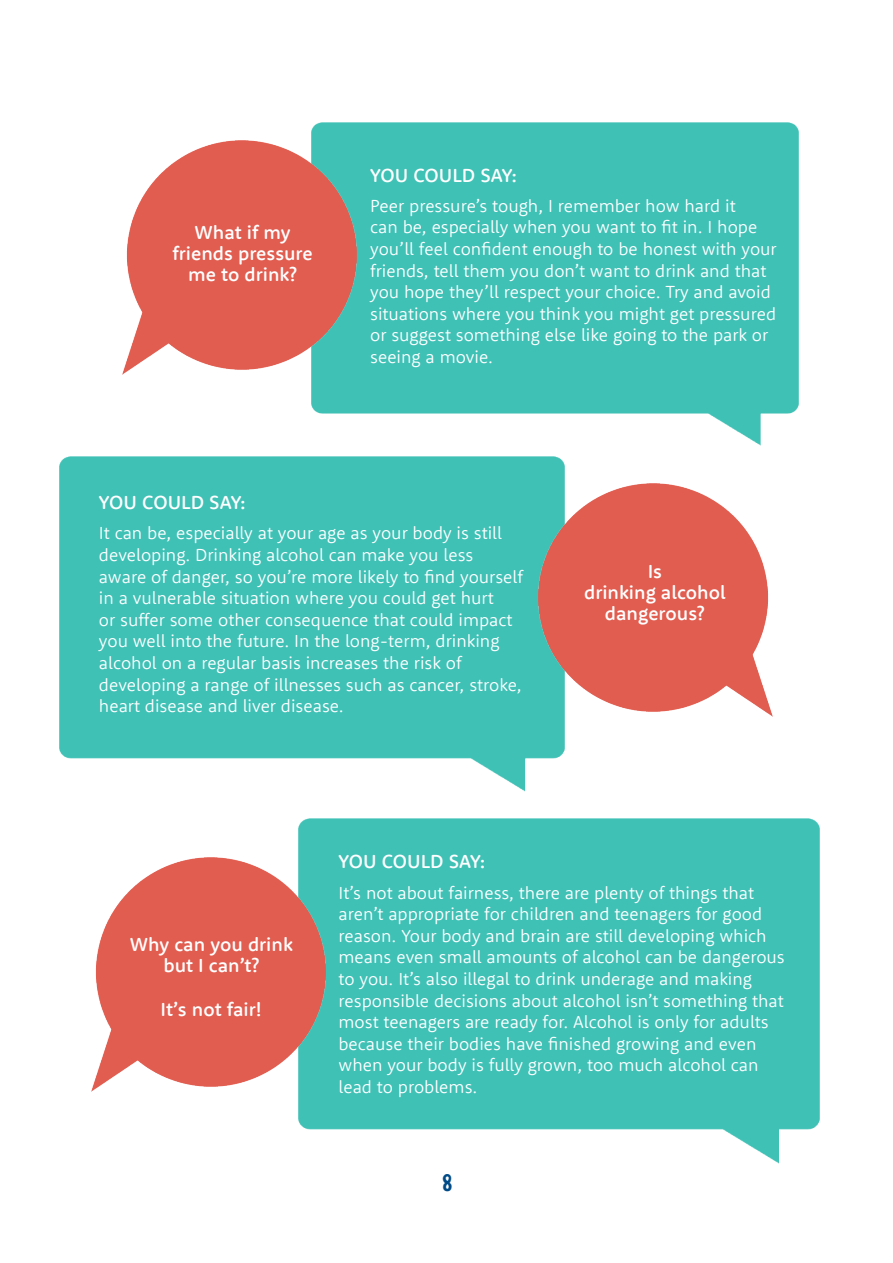
<style>
.page{position:relative;width:893px;height:1263px;background:#fff}
.page>*{position:absolute;margin:0;border:0;box-sizing:border-box;transform-origin:0 0}
.t1{font:24px "Mindset Slim";color:#004b87}
.t2{font:500 19.5px/21px "Rooney Sans";color:#fff;text-align:center}
.t3{font:300 18px/21.6px "Rooney Sans";color:#fff}
</style>
<div class="page">
<img style="left:298px;top:818px;width:521px;height:346px">
<img style="left:92px;top:858px;width:234px;height:234px">
<img style="left:60px;top:456px;width:504px;height:335px">
<img style="left:539px;top:483px;width:234px;height:234px">
<img style="left:312px;top:122px;width:486px;height:323px">
<img style="left:123px;top:141px;width:233px;height:234px">
<p class="t2" style="left:172px;top:222px;width:142px">What if my friends pressure me to drink?</p>
<p class="t2" style="left:370px;top:164px;width:148px">YOU COULD SAY:</p>
<p class="t3" style="left:370px;top:194px;width:408px">Peer pressure’s tough, I remember how hard it<br>can be, especially when you want to fit in. I hope you’ll feel confident enough to be honest with your friends, tell them you don’t want to drink and that you hope they’ll respect your choice. Try and avoid situations where you think you might get pressured or suggest something else like going to the park or seeing a movie.</p>
<p class="t2" style="left:99px;top:491px;width:148px">YOU COULD SAY:</p>
<p class="t3" style="left:99px;top:522px;width:426px">It can be, especially at your age as your body is still developing. Drinking alcohol can make you less aware of danger, so you’re more likely to find yourself in a vulnerable situation where you could get hurt<br>or suffer some other consequence that could impact you well into the future. In the long-term, drinking alcohol on a regular basis increases the risk of developing a range of illnesses such as cancer, stroke, heart disease and liver disease.</p>
<p class="t2" style="left:584px;top:560px;width:143px">Is<br>drinking alcohol dangerous?</p>
<p class="t2" style="left:130px;top:933px;width:164px">Why can you drink but I can’t?</p>
<p class="t2" style="left:161px;top:998px;width:103px">It’s not fair!</p>
<p class="t2" style="left:338px;top:851px;width:148px">YOU COULD SAY:</p>
<p class="t3" style="left:338px;top:881px;width:448px">It’s not about fairness, there are plenty of things that aren’t appropriate for children and teenagers for good reason. Your body and brain are still developing which means even small amounts of alcohol can be dangerous to you. It’s also illegal to drink underage and making responsible decisions about alcohol isn’t something that most teenagers are ready for. Alcohol is only for adults because their bodies have finished growing and even when your body is fully grown, too much alcohol can lead to problems.</p>
<h1 class="t1" style="left:442px;top:1167px;width:11px">8</h1>
</div>
